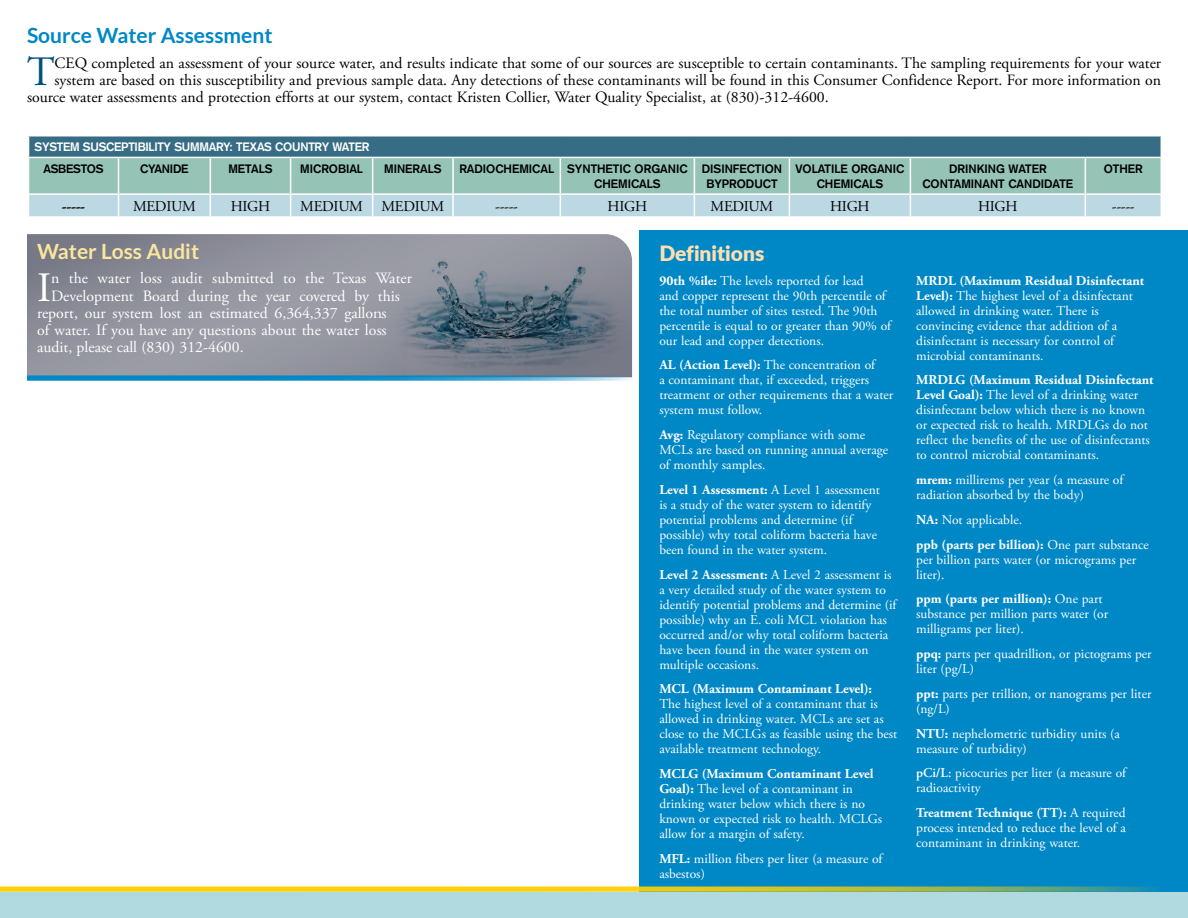
<style>
.page{position:relative;width:1188px;height:918px;background:#fff}
.page>*{position:absolute;margin:0;border:0;box-sizing:border-box;transform-origin:0 0}
.Initial_Cap{font:41.7px "Adobe Garamond Pro";color:#00527a}
.Initial_Cap-2{font:41.7px "Adobe Garamond Pro";color:#fff}
.Article_Headline-19{font:700 21px "Lato";color:#0087c6}
.Article_Headline-19-2{font:700 21px "Lato";color:#fbe69e}
.Article_Headline-19-3{font:900 21px "Lato";color:#ffdeb0}
.Initial_Cap-3{font:15.75px "Adobe Garamond Pro";color:#000}
.Initial_Cap-4{font:15.75px "Adobe Garamond Pro";color:#fff}
.First_Paragraph{font:15px "Adobe Garamond Pro";letter-spacing:-.02em;color:#000}
.First_Paragraph-2{font:700 15px "Adobe Garamond Pro";color:#000}
.Table_definitions_te{font:13.5px/15px "Adobe Garamond Pro";color:#fff}
.First_Paragraph-3{font:700 12px/15px "Akzidenz Grotesk";color:#000;text-align:center}
.First_Paragraph-4{font:700 12px "Akzidenz Grotesk";letter-spacing:-.02em;color:#fff}
.First_Paragraph-5{font:700 12px "Akzidenz Grotesk";letter-spacing:-.02em;color:#000}
.s1{font-weight:700}
.s2{font-weight:600}
</style>
<div class="page">
<svg style="left:28px;top:136px;width:1133px;height:80px;background:#8db6b9"></svg>
<div style="left:639px;top:230px;width:549px;height:688px;background:#0087c6"></div>
<svg style="left:27px;top:234px;width:351px;height:141px;background:#90929c"></svg>
<div style="left:27px;top:375px;width:605px;height:6px;background:#0087c6"></div>
<img style="left:378px;top:216px;width:254px;height:165px">
<div style="left:0;top:892px;width:1188px;height:26px;background:#b1d9e0"></div>
<svg style="left:0;top:886px;width:1157px;height:6px;background:#c8c440"></svg>
<p class="Article_Headline-19" style="left:27px;top:23px;width:247px">Source Water Assessment</p>
<p class="Initial_Cap" style="left:27px;top:47px;width:29px">T</p>
<p class="Initial_Cap-3" style="left:55px;top:53px;width:1108px">CEQ completed an assessment of your source water, and results indicate that some of our sources are susceptible to certain contaminants. The sampling requirements for your water</p>
<p class="Initial_Cap-3" style="left:55px;top:70px;width:1108px">system are based on this susceptibility and previous sample data. Any detections of these contaminants will be found in this Consumer Confidence Report. For more information on</p>
<p class="Initial_Cap-3" style="left:27px;top:88px;width:803px">source water assessments and protection efforts at our system, contact Kristen Collier, Water Quality Specialist, at (830)-312-4600.</p>
<p class="First_Paragraph-4" style="left:35px;top:140px;width:336px">SYSTEM SUSCEPTIBILITY SUMMARY: TEXAS COUNTRY WATER</p>
<p class="First_Paragraph-5" style="left:43px;top:162px;width:62px">ASBESTOS</p>
<p class="First_Paragraph-5" style="left:140px;top:162px;width:50px">CYANIDE</p>
<p class="First_Paragraph-3" style="left:228px;top:161px;width:46px">METALS</p>
<p class="First_Paragraph-3" style="left:300px;top:161px;width:64px">MICROBIAL</p>
<p class="First_Paragraph-3" style="left:384px;top:161px;width:59px">MINERALS</p>
<p class="First_Paragraph-3" style="left:459px;top:161px;width:96px">RADIOCHEMICAL</p>
<p class="First_Paragraph-3" style="left:567px;top:161px;width:122px">SYNTHETIC ORGANIC<br>CHEMICALS</p>
<p class="First_Paragraph-3" style="left:702px;top:161px;width:82px">DISINFECTION<br>BYPRODUCT</p>
<p class="First_Paragraph-3" style="left:795px;top:161px;width:110px">VOLATILE ORGANIC<br>CHEMICALS</p>
<p class="First_Paragraph-3" style="left:922px;top:161px;width:152px">DRINKING WATER<br>CONTAMINANT CANDIDATE</p>
<p class="First_Paragraph-3" style="left:1104px;top:161px;width:40px">OTHER</p>
<p class="First_Paragraph-2" style="left:62px;top:198px;width:25px">-----</p>
<p class="First_Paragraph" style="left:133px;top:197px;width:64px">MEDIUM</p>
<p class="First_Paragraph" style="left:231px;top:197px;width:41px">HIGH</p>
<p class="First_Paragraph" style="left:300px;top:197px;width:64px">MEDIUM</p>
<p class="First_Paragraph" style="left:382px;top:197px;width:64px">MEDIUM</p>
<p class="First_Paragraph" style="left:495px;top:197px;width:24px">-----</p>
<p class="First_Paragraph" style="left:608px;top:197px;width:41px">HIGH</p>
<p class="First_Paragraph" style="left:711px;top:197px;width:64px">MEDIUM</p>
<p class="First_Paragraph" style="left:830px;top:197px;width:41px">HIGH</p>
<p class="First_Paragraph" style="left:978px;top:197px;width:41px">HIGH</p>
<p class="First_Paragraph" style="left:1112px;top:197px;width:24px">-----</p>
<p class="Article_Headline-19-2" style="left:37px;top:239px;width:164px">Water Loss Audit</p>
<p class="Article_Headline-19-3" style="left:659px;top:238px;width:107px">Definitions</p>
<p class="Initial_Cap-2" style="left:37px;top:262px;width:16px">I</p>
<p class="Initial_Cap-4" style="left:51px;top:269px;width:362px">n the water loss audit submitted to the Texas Water</p>
<p class="Table_definitions_te" style="left:659px;top:273px;width:233px"><span class="s1">90th %ile:</span> The levels reported for lead<br>and copper represent the 90th percentile of the total number of sites tested. The 90th percentile is equal to or greater than 90% of our lead and copper detections.</p>
<p class="Table_definitions_te" style="left:659px;top:358px;width:235px"><span class="s1">AL (Action Level):</span> The concentration of<br>a contaminant that, if exceeded, triggers treatment or other requirements that a water system must follow.</p>
<p class="Table_definitions_te" style="left:659px;top:428px;width:230px"><span class="s1">Avg:</span> Regulatory compliance with some<br>MCLs are based on running annual average of monthly samples.</p>
<p class="Table_definitions_te" style="left:659px;top:483px;width:222px"><span class="s1">Level 1 Assessment:</span> A Level 1 assessment is a study of the water system to identify potential problems and determine (if possible) why total coliform bacteria have been found in the water system.</p>
<p class="Table_definitions_te" style="left:659px;top:567px;width:239px"><span class="s1">Level 2 Assessment:</span> A Level 2 assessment is a very detailed study of the water system to identify potential problems and determine (if possible) why an E. coli MCL violation has occurred and/or why total coliform bacteria have been found in the water system on multiple occasions.</p>
<p class="Table_definitions_te" style="left:659px;top:682px;width:239px"><span class="s1">MCL (Maximum Contaminant Level):<br></span>The highest level of a contaminant that is allowed in drinking water. MCLs are set as close to the MCLGs as feasible using the best available treatment technology.</p>
<p class="Table_definitions_te" style="left:659px;top:767px;width:224px"><span class="s1">MCLG (Maximum Contaminant Level Goal):</span> The level of a contaminant in drinking water below which there is no known or expected risk to health. MCLGs allow for a margin of safety.</p>
<p class="Table_definitions_te" style="left:659px;top:852px;width:225px"><span class="s1">MFL:</span> million fibers per liter (a measure of asbestos)</p>
<p class="Initial_Cap-4" style="left:51px;top:286px;width:350px">Development Board during the year covered by this</p>
<p class="Initial_Cap-4" style="left:37px;top:303px;width:351px">report, our system lost an estimated 6,364,337 gallons</p>
<p class="Initial_Cap-4" style="left:37px;top:321px;width:351px">of water. If you have any questions about the water loss</p>
<p class="Initial_Cap-4" style="left:37px;top:338px;width:208px">audit, please call (830) 312-4600.</p>
<p class="Table_definitions_te" style="left:916px;top:273px;width:229px"><span class="s1">MRDL (Maximum Residual Disinfectant Level):</span> The highest level of a disinfectant allowed in drinking water. There is convincing evidence that addition of a disinfectant is necessary for control of microbial contaminants.</p>
<p class="Table_definitions_te" style="left:916px;top:373px;width:239px"><span class="s1">MRDLG (Maximum Residual Disinfectant Level Goal):</span> The level of a drinking water disinfectant below which there is no known or expected risk to health. MRDLGs do not reflect the benefits of the use of disinfectants to control microbial contaminants.</p>
<p class="Table_definitions_te" style="left:916px;top:473px;width:209px"><span class="s1">mrem:</span> millirems per year (a measure of radiation absorbed by the body)</p>
<p class="Table_definitions_te" style="left:916px;top:513px;width:107px"><span class="s1">NA:</span> Not applicable.</p>
<p class="Table_definitions_te" style="left:916px;top:537px;width:234px"><span class="s1">ppb (parts per billion):</span> One part substance per billion parts water (or micrograms per liter).</p>
<p class="Table_definitions_te" style="left:916px;top:592px;width:194px"><span class="s1">ppm (parts per million):</span> One part substance per million parts water (or milligrams per liter).</p>
<p class="Table_definitions_te" style="left:916px;top:647px;width:237px"><span class="s1">ppq:</span> parts per quadrillion, or pictograms per liter (pg/L)</p>
<p class="Table_definitions_te" style="left:916px;top:687px;width:237px"><span class="s1">ppt:</span> parts per trillion, or nanograms per liter (ng/L)</p>
<p class="Table_definitions_te" style="left:916px;top:726px;width:205px"><span class="s1">NTU:</span> nephelometric turbidity units (a measure of turbidity)</p>
<p class="Table_definitions_te" style="left:916px;top:766px;width:212px"><span class="s2">pCi/L:</span> picocuries per liter (a measure of radioactivity</p>
<p class="Table_definitions_te" style="left:916px;top:806px;width:211px;text-align:justify"><span class="s1">Treatment Technique (TT):</span> A required process intended to reduce the level of a contaminant in drinking water.</p>
</div>
